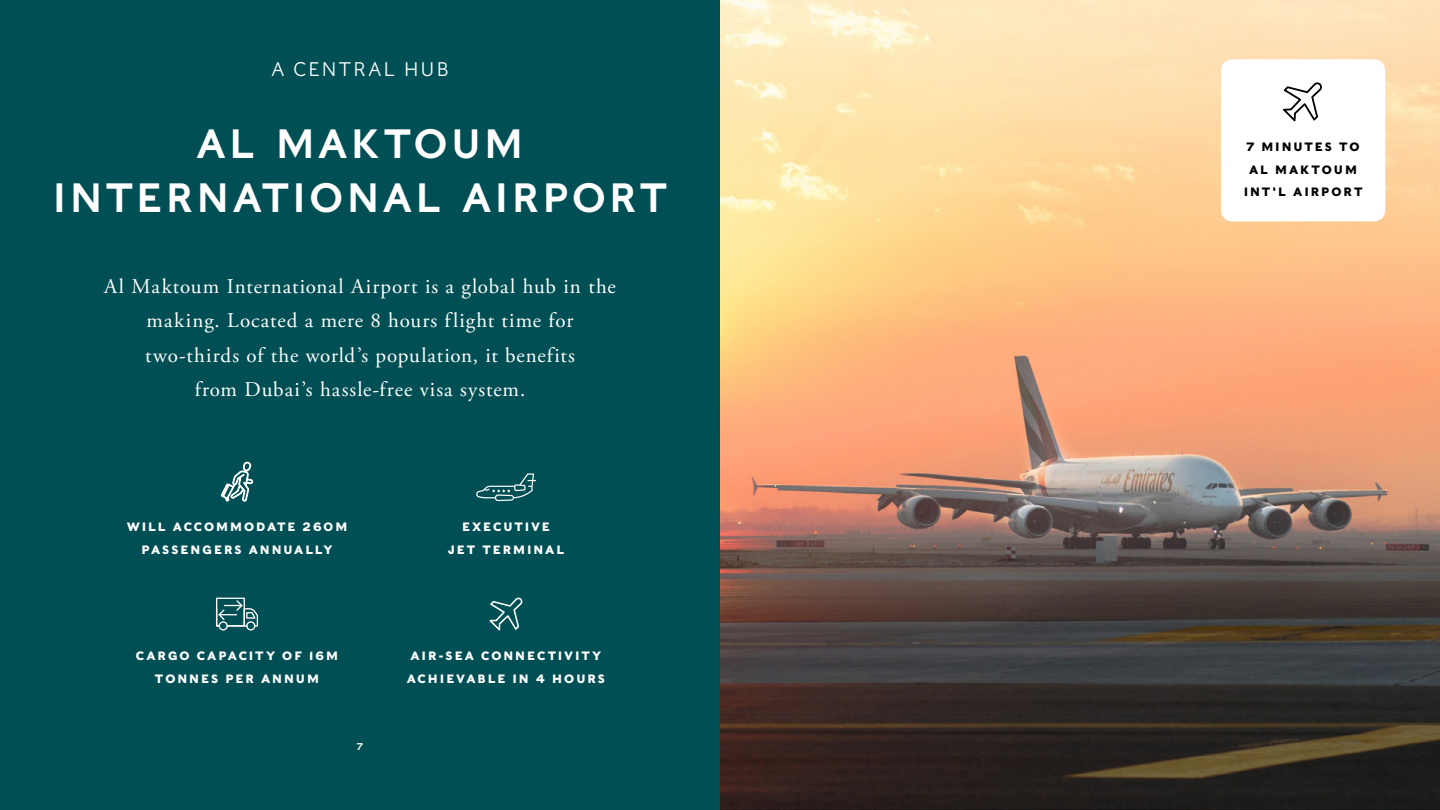
<style>
.page{position:relative;width:1440px;height:810px;background:#fff}
.page>*{position:absolute;margin:0;border:0;box-sizing:border-box;transform-origin:0 0}
.t1{font:40.5px/54px "Caslons Egyptian";letter-spacing:.065em;color:#fff;text-align:center}
.t2{font:21px/34.5px "Adobe Garamond Pro";letter-spacing:.045em;color:#fff;text-align:center}
.t3{font:300 19.5px "Caslons Egyptian";letter-spacing:.085em;color:#fff}
.t4{font:700 12px/22.5px "Caslons Egyptian";letter-spacing:.16em;color:#fff;text-align:center}
.t5{font:700 12px/22.5px "Caslons Egyptian";letter-spacing:.16em;color:#000;text-align:center}
.t6{font:9.75px "Caslons Egyptian";color:#fff}
</style>
<div class="page">
<div style="left:0;top:0;width:731px;height:810px;background:#004f54"></div>
<img style="left:720px;top:0;width:720px;height:810px">
<div style="left:1221px;top:59px;width:164px;height:162px;background:#fff;border-radius:11px"></div>
<svg style="left:1283px;top:82px;width:39px;height:39px"></svg>
<svg style="left:221px;top:462px;width:32px;height:40px"></svg>
<svg style="left:476px;top:473px;width:60px;height:28px"></svg>
<svg style="left:216px;top:598px;width:42px;height:32px"></svg>
<svg style="left:489px;top:598px;width:34px;height:32px"></svg>
<p class="t3" style="left:271px;top:57px;width:179px">A CENTRAL HUB</p>
<h1 class="t1" style="left:52px;top:116px;width:617px">AL MAKTOUM<br>INTERNATIONAL AIRPORT</h1>
<p class="t2" style="left:104px;top:270px;width:513px">Al Maktoum International Airport is a global hub in the making. Located a mere 8 hours flight time for two-thirds of the world’s population, it benefits<br>from Dubai’s hassle-free visa system.</p>
<p class="t4" style="left:127px;top:516px;width:222px">WILL ACCOMMODATE 260M<br>PASSENGERS ANNUALLY</p>
<p class="t4" style="left:136px;top:645px;width:204px">CARGO CAPACITY OF 16M<br>TONNES PER ANNUM</p>
<p class="t6" style="left:357px;top:741px;width:8px">7</p>
<p class="t4" style="left:448px;top:516px;width:118px">EXECUTIVE<br>JET TERMINAL</p>
<p class="t4" style="left:407px;top:645px;width:200px">AIR-SEA CONNECTIVITY<br>ACHIEVABLE IN 4 HOURS</p>
<p class="t5" style="left:1244px;top:136px;width:120px">7 MINUTES TO<br>AL MAKTOUM<br>INT'L AIRPORT</p>
</div>
